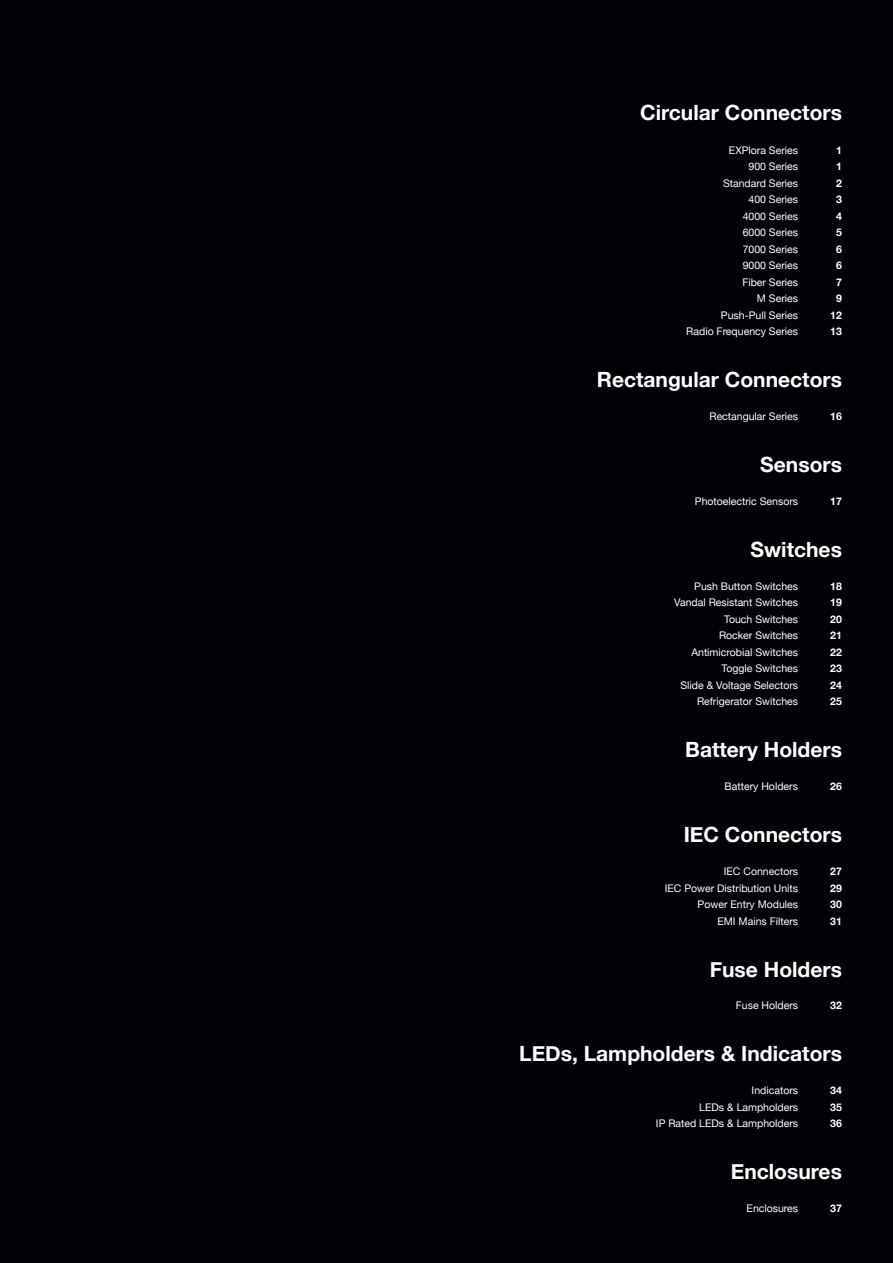
<style>
.page{position:relative;width:893px;height:1263px;background:#020206}
.page>*{position:absolute;margin:0;border:0;box-sizing:border-box;transform-origin:0 0}
.t1{font:700 21px "Helvetica Neue";color:#fff}
.t2{font:10.5px "Helvetica Neue";color:#fff}
.t3{font:700 10.5px "Helvetica Neue";color:#fff}
</style>
<div class="page">
<p class="t1" style="left:640px;top:96px;width:203px">Circular Connectors</p>
<p class="t2" style="left:729px;top:142px;width:71px">EXPlora Series</p>
<p class="t2" style="left:748px;top:159px;width:51px">900 Series</p>
<p class="t2" style="left:723px;top:175px;width:77px">Standard Series</p>
<p class="t2" style="left:748px;top:192px;width:51px">400 Series</p>
<p class="t2" style="left:743px;top:208px;width:57px">4000 Series</p>
<p class="t2" style="left:743px;top:225px;width:57px">6000 Series</p>
<p class="t2" style="left:743px;top:241px;width:57px">7000 Series</p>
<p class="t2" style="left:743px;top:258px;width:57px">9000 Series</p>
<p class="t2" style="left:742px;top:274px;width:57px">Fiber Series</p>
<p class="t2" style="left:757px;top:291px;width:43px">M Series</p>
<p class="t2" style="left:721px;top:307px;width:79px">Push-Pull Series</p>
<p class="t2" style="left:686px;top:324px;width:113px">Radio Frequency Series</p>
<p class="t3" style="left:836px;top:142px;width:7px">1</p>
<p class="t3" style="left:836px;top:158px;width:7px">1</p>
<p class="t3" style="left:836px;top:175px;width:7px">2</p>
<p class="t3" style="left:836px;top:191px;width:7px">3</p>
<p class="t3" style="left:836px;top:208px;width:7px">4</p>
<p class="t3" style="left:836px;top:224px;width:7px">5</p>
<p class="t3" style="left:836px;top:241px;width:7px">6</p>
<p class="t3" style="left:836px;top:257px;width:7px">6</p>
<p class="t3" style="left:836px;top:274px;width:7px">7</p>
<p class="t3" style="left:836px;top:290px;width:7px">9</p>
<p class="t3" style="left:830px;top:307px;width:13px">12</p>
<p class="t3" style="left:830px;top:323px;width:13px">13</p>
<p class="t1" style="left:597px;top:363px;width:247px">Rectangular Connectors</p>
<p class="t2" style="left:709px;top:409px;width:90px">Rectangular Series</p>
<p class="t3" style="left:830px;top:408px;width:13px">16</p>
<p class="t1" style="left:760px;top:448px;width:83px">Sensors</p>
<p class="t2" style="left:695px;top:493px;width:105px">Photoelectric Sensors</p>
<p class="t3" style="left:830px;top:493px;width:13px">17</p>
<p class="t1" style="left:751px;top:533px;width:93px">Switches</p>
<p class="t2" style="left:694px;top:578px;width:105px">Push Button Switches</p>
<p class="t2" style="left:674px;top:595px;width:125px">Vandal Resistant Switches</p>
<p class="t2" style="left:724px;top:611px;width:75px">Touch Switches</p>
<p class="t2" style="left:719px;top:628px;width:81px">Rocker Switches</p>
<p class="t2" style="left:691px;top:644px;width:108px">Antimicrobial Switches</p>
<p class="t2" style="left:721px;top:661px;width:78px">Toggle Switches</p>
<p class="t2" style="left:680px;top:677px;width:119px">Slide &amp; Voltage Selectors</p>
<p class="t2" style="left:697px;top:694px;width:103px">Refrigerator Switches</p>
<p class="t3" style="left:830px;top:578px;width:13px">18</p>
<p class="t3" style="left:830px;top:594px;width:13px">19</p>
<p class="t3" style="left:830px;top:611px;width:13px">20</p>
<p class="t3" style="left:830px;top:627px;width:13px">21</p>
<p class="t3" style="left:830px;top:644px;width:13px">22</p>
<p class="t3" style="left:830px;top:660px;width:13px">23</p>
<p class="t3" style="left:830px;top:677px;width:13px">24</p>
<p class="t3" style="left:830px;top:693px;width:13px">25</p>
<p class="t1" style="left:685px;top:733px;width:158px">Battery Holders</p>
<p class="t2" style="left:725px;top:779px;width:75px">Battery Holders</p>
<p class="t3" style="left:830px;top:778px;width:13px">26</p>
<p class="t1" style="left:684px;top:818px;width:160px">IEC Connectors</p>
<p class="t2" style="left:724px;top:864px;width:76px">IEC Connectors</p>
<p class="t2" style="left:665px;top:880px;width:135px">IEC Power Distribution Units</p>
<p class="t2" style="left:698px;top:897px;width:102px">Power Entry Modules</p>
<p class="t2" style="left:717px;top:913px;width:82px">EMI Mains Filters</p>
<p class="t3" style="left:830px;top:863px;width:13px">27</p>
<p class="t3" style="left:830px;top:879px;width:13px">29</p>
<p class="t3" style="left:830px;top:896px;width:13px">30</p>
<p class="t3" style="left:830px;top:912px;width:13px">31</p>
<p class="t1" style="left:710px;top:952px;width:134px">Fuse Holders</p>
<p class="t2" style="left:736px;top:998px;width:64px">Fuse Holders</p>
<p class="t3" style="left:830px;top:997px;width:13px">32</p>
<p class="t1" style="left:519px;top:1037px;width:324px">LEDs, Lampholders &amp; Indicators</p>
<p class="t2" style="left:752px;top:1083px;width:48px">Indicators</p>
<p class="t2" style="left:699px;top:1099px;width:100px">LEDs &amp; Lampholders</p>
<p class="t2" style="left:656px;top:1116px;width:144px">IP Rated LEDs &amp; Lampholders</p>
<p class="t3" style="left:830px;top:1082px;width:13px">34</p>
<p class="t3" style="left:830px;top:1099px;width:13px">35</p>
<p class="t3" style="left:830px;top:1115px;width:13px">36</p>
<p class="t1" style="left:731px;top:1155px;width:113px">Enclosures</p>
<p class="t2" style="left:747px;top:1201px;width:53px">Enclosures</p>
<p class="t3" style="left:830px;top:1200px;width:13px">37</p>
</div>
